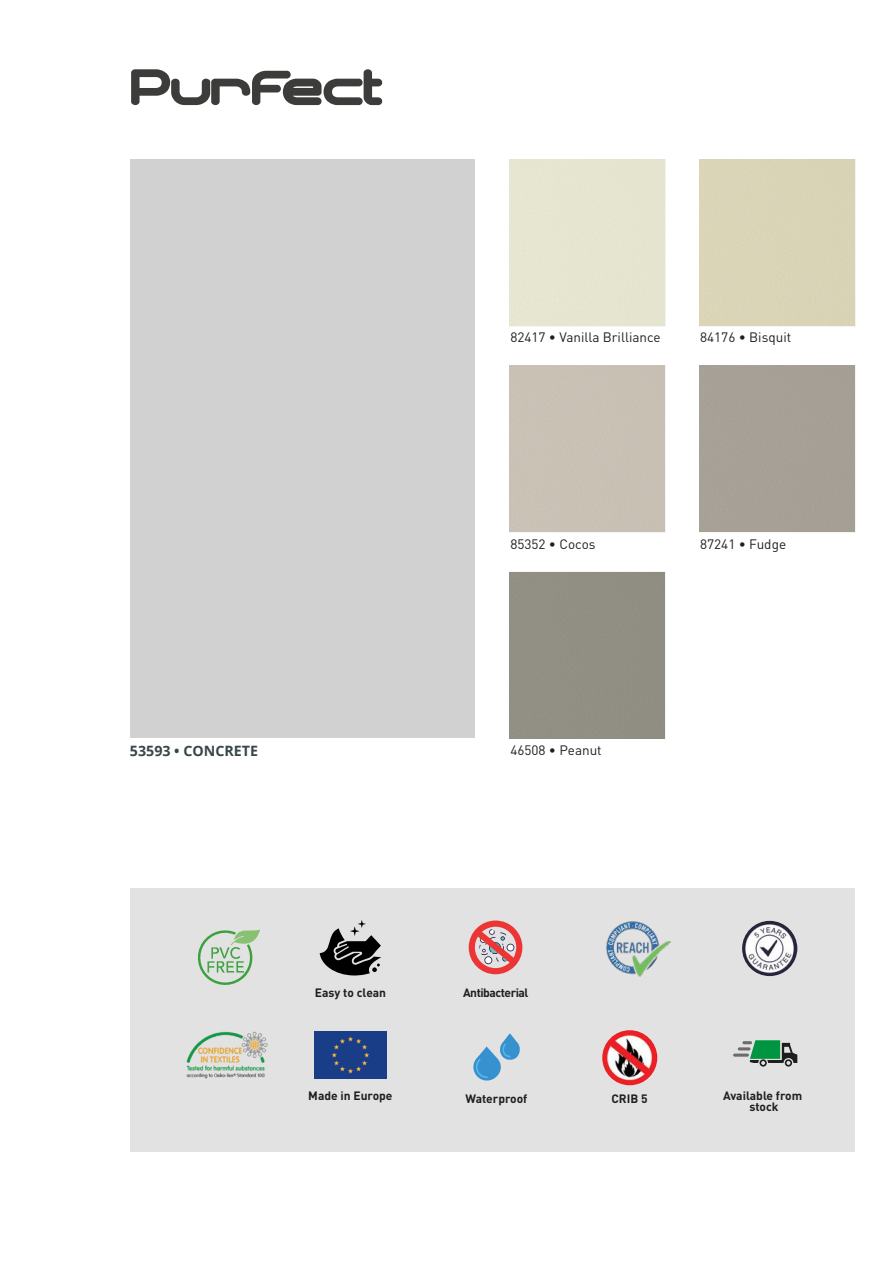
<style>
.page{position:relative;width:893px;height:1264px;background:#fff}
.page>*{position:absolute;margin:0;border:0;box-sizing:border-box;transform-origin:0 0}
.t1{font:700 14.25px "Open Sans";color:#394648}
.t2{font:13.5px "DIN Pro";color:#1f1f1d}
.t3{font:700 12px/10.6px "DIN Pro";color:#1f1f1d;text-align:center}
.t4{font:700 12px "DIN Pro";letter-spacing:-.04em;color:#1f1f1d}
</style>
<div class="page">
<svg style="left:131px;top:69px;width:251px;height:36px"></svg>
<div style="left:131px;top:888px;width:724px;height:264px;background:#e1e2e1"></div>
<img style="left:315px;top:1031px;width:71px;height:47px">
<img style="left:186px;top:1031px;width:82px;height:48px">
<svg style="left:473px;top:1033px;width:47px;height:47px"></svg>
<hr style="left:733px;top:1053px;width:16px;height:3px;background:#6b6b6b;border-radius:2px">
<svg style="left:738px;top:1040px;width:59px;height:26px"></svg>
<svg style="left:197px;top:929px;width:63px;height:56px"></svg>
<svg style="left:469px;top:920px;width:53px;height:54px"></svg>
<div style="left:130px;top:159px;width:345px;height:579px;background:#d1d1d1"></div>
<img style="left:606px;top:921px;width:64px;height:56px">
<svg style="left:320px;top:920px;width:61px;height:55px"></svg>
<img style="left:602px;top:1029px;width:55px;height:55px;border-radius:27px">
<img style="left:742px;top:920px;width:55px;height:55px;border-radius:28px">
<p class="t2" style="left:510px;top:328px;width:152px">82417 • Vanilla Brilliance</p>
<p class="t2" style="left:700px;top:328px;width:93px">84176 • Bisquit</p>
<p class="t2" style="left:510px;top:534px;width:87px">85352 • Cocos</p>
<p class="t2" style="left:700px;top:534px;width:87px">87241 • Fudge</p>
<p class="t1" style="left:130px;top:741px;width:130px">53593 • CONCRETE</p>
<p class="t2" style="left:510px;top:740px;width:93px">46508 • Peanut</p>
<p class="t3" style="left:315px;top:987px;width:73px">Easy to clean</p>
<p class="t4" style="left:463px;top:984px;width:67px">Antibacterial</p>
<p class="t3" style="left:308px;top:1089px;width:86px">Made in Europe</p>
<p class="t3" style="left:465px;top:1092px;width:63px">Waterproof</p>
<p class="t3" style="left:611px;top:1092px;width:38px">CRIB 5</p>
<p class="t3" style="left:723px;top:1089px;width:81px">Available from stock</p>
</div>
